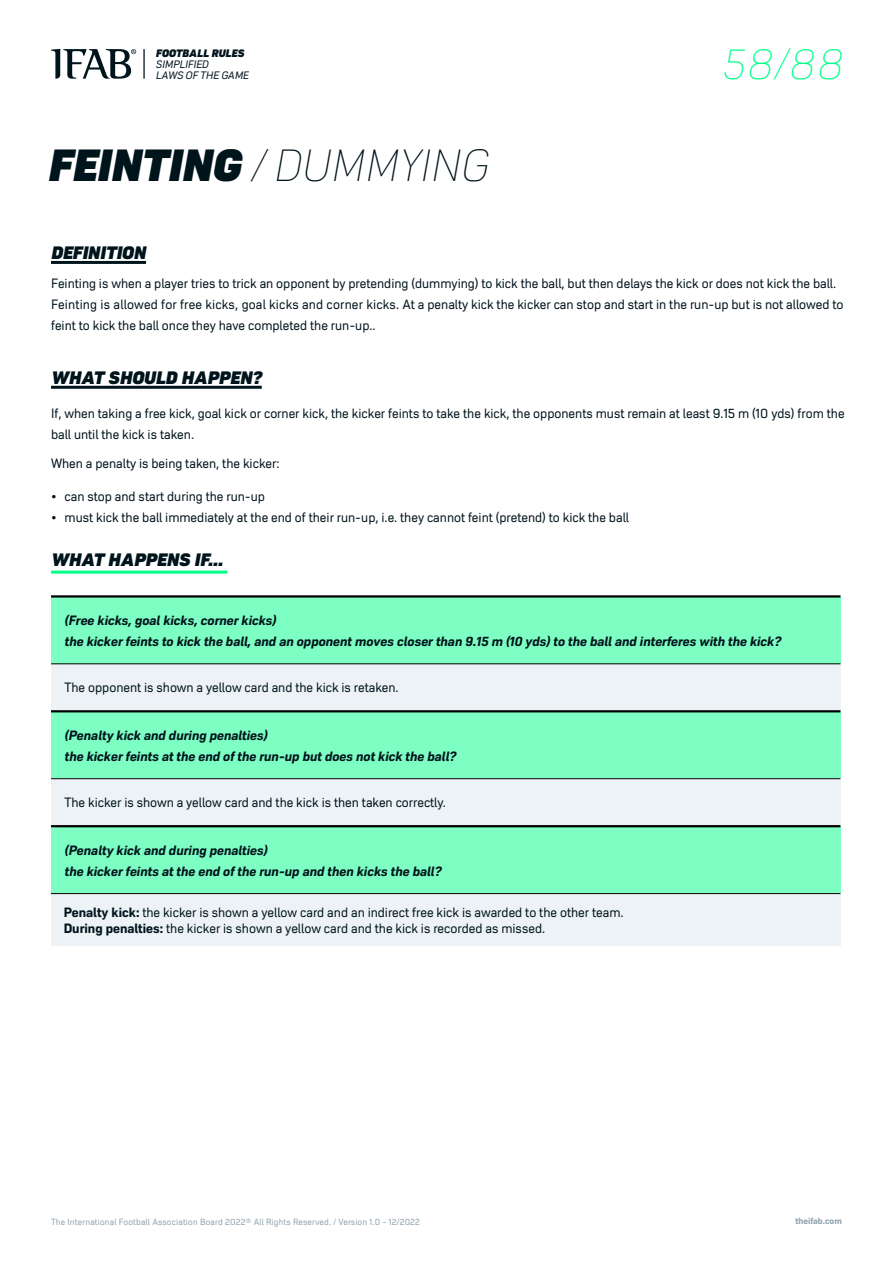
<style>
.page{position:relative;width:893px;height:1263px;background:#fff}
.page>*{position:absolute;margin:0;border:0;box-sizing:border-box;transform-origin:0 0}
.t1{font:italic 200 45px "Roag";color:#00141c}
.t2{font:italic 200 43.35px "Roag";color:#00ff89}
.t3{font:italic 900 18px "Roag";color:#00141c}
.t4{font:13.5px/21px "Roag";color:#00141c}
.t5{font:italic 700 13.5px/21px "Roag";color:#00141c}
.t6{font:italic 10.8px/10.8px "Roag";color:#00141c}
.t7{font:italic 900 10.8px "Roag";color:#00141c}
.t8{font:9px "Roag";letter-spacing:.02em;color:#90a4b0}
.t9{font:700 9px "Roag";color:#90a4b0}
.s1{font-weight:900}
.s2{font-weight:700}
</style>
<div class="page">
<hr style="left:51px;top:571px;width:176px;height:3px;background:#00ff89">
<hr style="left:51px;top:386px;width:211px;height:3px;background:#00141c">
<hr style="left:51px;top:261px;width:95px;height:3px;background:#00141c">
<div style="left:51px;top:596px;width:789px;height:68px;background:#7dffc3"></div>
<div style="left:51px;top:664px;width:789px;height:46px;background:#edf2f6"></div>
<hr style="left:51px;top:595px;width:789px;height:2px;background:#000">
<hr style="left:51px;top:663px;width:789px;height:1px;background:#000">
<div style="left:51px;top:711px;width:789px;height:68px;background:#7dffc3"></div>
<div style="left:51px;top:779px;width:789px;height:46px;background:#edf2f6"></div>
<hr style="left:51px;top:710px;width:789px;height:2px;background:#000">
<hr style="left:51px;top:778px;width:789px;height:1px;background:#000">
<div style="left:51px;top:826px;width:789px;height:67px;background:#7dffc3"></div>
<div style="left:51px;top:893px;width:789px;height:53px;background:#edf2f6"></div>
<hr style="left:51px;top:825px;width:789px;height:2px;background:#000">
<hr style="left:51px;top:893px;width:789px;height:1px;background:#000">
<svg style="left:51px;top:49px;width:85px;height:30px"></svg>
<hr style="left:143px;top:49px;width:2px;height:30px;background:#00141c">
<p class="t7" style="left:156px;top:45px;width:90px">FOOTBALL RULES</p>
<p class="t6" style="left:156px;top:58px;width:94px">SIMPLIFIED<br>LAWS OF THE GAME</p>
<h1 class="t1" style="left:48px;top:134px;width:442px"><span class="s1">FEINTING</span> / DUMMYING</h1>
<h2 class="t2" style="left:721px;top:33px;width:123px">58/88</h2>
<h3 class="t3" style="left:51px;top:239px;width:97px">DEFINITION</h3>
<p class="t4" style="left:51px;top:272px;width:794px">Feinting is when a player tries to trick an opponent by pretending (dummying) to kick the ball, but then delays the kick or does not kick the ball.<br>Feinting is allowed for free kicks, goal kicks and corner kicks. At a penalty kick the kicker can stop and start in the run-up but is not allowed to feint to kick the ball once they have completed the run-up..</p>
<h3 class="t3" style="left:51px;top:363px;width:212px">WHAT SHOULD HAPPEN?</h3>
<p class="t4" style="left:51px;top:401px;width:795px">If, when taking a free kick, goal kick or corner kick, the kicker feints to take the kick, the opponents must remain at least 9.15 m (10 yds) from the ball until the kick is taken.</p>
<p class="t4" style="left:51px;top:452px;width:230px">When a penalty is being taken, the kicker:</p>
<p class="t4" style="left:51px;top:485px;width:216px">• can stop and start during the run-up</p>
<p class="t4" style="left:51px;top:506px;width:579px">• must kick the ball immediately at the end of their run-up, i.e. they cannot feint (pretend) to kick the ball</p>
<h3 class="t3" style="left:51px;top:546px;width:174px">WHAT HAPPENS IF...</h3>
<p class="t5" style="left:65px;top:608px;width:718px">(Free kicks, goal kicks, corner kicks)<br>the kicker feints to kick the ball, and an opponent moves closer than 9.15 m (10 yds) to the ball and interferes with the kick?</p>
<p class="t4" style="left:65px;top:675px;width:336px">The opponent is shown a yellow card and the kick is retaken.</p>
<p class="t5" style="left:65px;top:723px;width:393px">(Penalty kick and during penalties)<br>the kicker feints at the end of the run-up but does not kick the ball?</p>
<p class="t4" style="left:65px;top:790px;width:383px">The kicker is shown a yellow card and the kick is then taken correctly.</p>
<p class="t5" style="left:65px;top:838px;width:378px">(Penalty kick and during penalties)<br>the kicker feints at the end of the run-up and then kicks the ball?</p>
<p class="t4" style="left:64px;top:903px;width:561px;line-height:16.2px"><span class="s2">Penalty kick:</span> the kicker is shown a yellow card and an indirect free kick is awarded to the other team.<br><span class="s2">During penalties:</span> the kicker is shown a yellow card and the kick is recorded as missed.</p>
<p class="t8" style="left:51px;top:1215px;width:371px">The International Football Association Board 2022® All Rights Reserved. / Version 1.0 - 12/2022</p>
<p class="t9" style="left:795px;top:1213px;width:48px">theifab.com</p>
</div>
